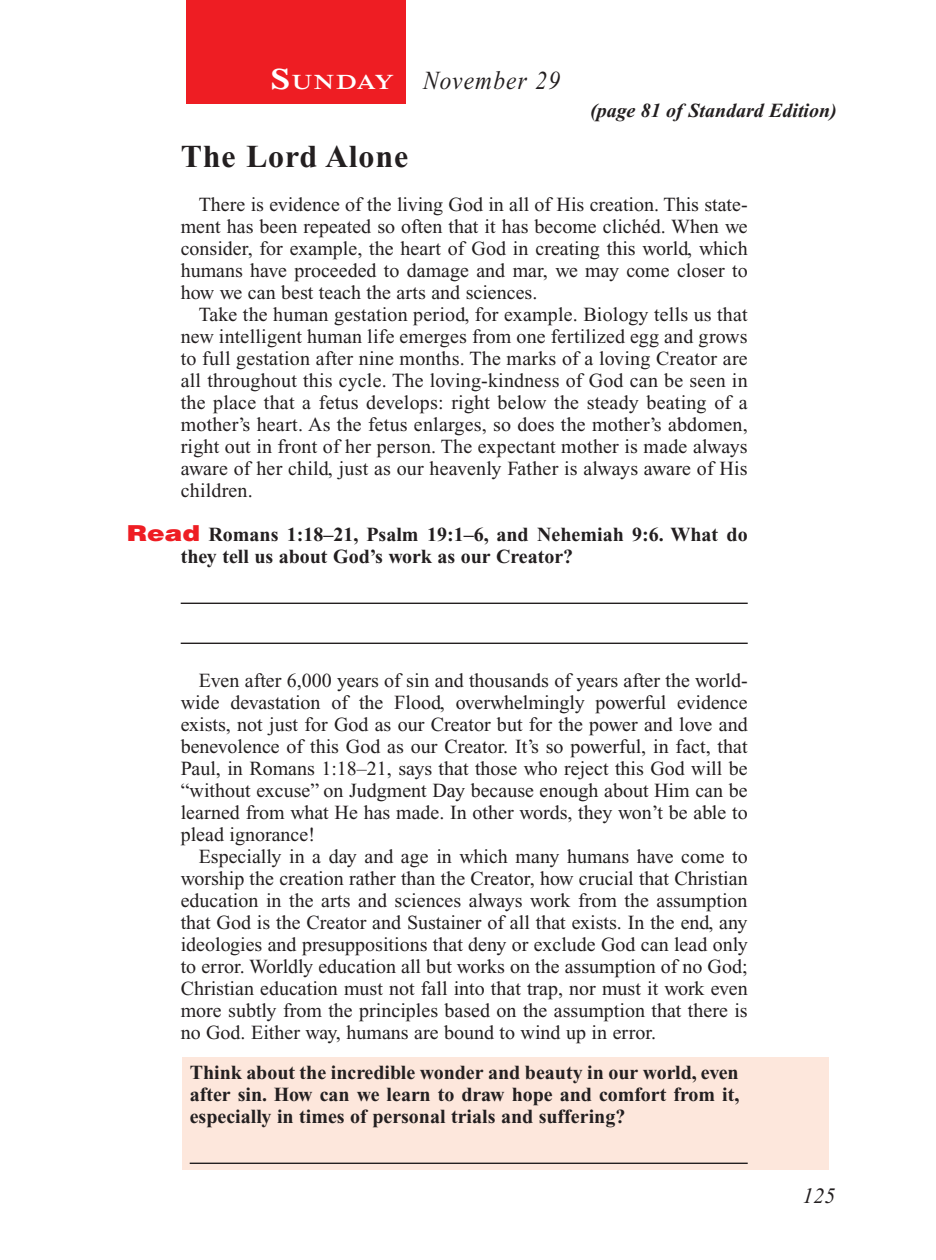
<style>
.page{position:relative;width:936px;height:1260px;background:#fff}
.page>*{position:absolute;margin:0;border:0;box-sizing:border-box;transform-origin:0 0}
.Head{font:700 32px "Times New Roman PS Std";letter-spacing:.025em;color:#231f20}
.Lesson_Dates{font:italic 26px "Times New Roman PS Std";letter-spacing:.05em;color:#231f20;scale:.9 1}
.PageNumbers{font:italic 22px "Times New Roman PS Std";color:#231f20}
.Daily_Header{font:600 21px "Times NRMT Std";letter-spacing:.045em;color:#fff;scale:1.1 1}
.Body{font:20px/22px "Times New Roman PS Std";color:#231f20;text-align:justify}
.Body_SB{font:20px/22px "Times New Roman PS Std";color:#231f20;text-align:justify}
.x-screened_box-text{font:700 20px/22px "Times New Roman PS Std";color:#231f20;text-align:justify}
.Question{font:700 20px/22px "Times New Roman PS Std";color:#231f20}
.Page_from_SE{font:italic 700 20px "Times New Roman PS Std";color:#231f20}
.s1{font-size:30px}
.s2{font-family:"Helvetica LT Std";font-weight:900;font-size:22px;color:#ee1d23}
</style>
<div class="page">
<div style="left:186px;top:0;width:220px;height:103px;background:#ee1d23"></div>
<div style="left:183px;top:1058px;width:646px;height:112px;background:#fde7dc"></div>
<hr style="left:181px;top:603px;width:567px;height:1px;background:#231f20">
<hr style="left:181px;top:643px;width:567px;height:1px;background:#231f20">
<hr style="left:190px;top:1163px;width:558px;height:1px;background:#231f20">
<p class="Daily_Header" style="left:270px;top:70px;width:114px"><span class="s1">S</span>UNDAY</p>
<p class="Lesson_Dates" style="left:423px;top:66px;width:154px">November 29</p>
<p class="Page_from_SE" style="left:590px;top:100px;width:248px">(page 81 of Standard Edition)</p>
<p class="Head" style="left:181px;top:138px;width:229px">The Lord Alone</p>
<p class="Body" style="left:181px;top:193px;width:569px;text-indent:18px">There is evidence of the living God in all of His creation. This state&shy;ment has been repeated so often that it has become clichéd. When we consider, for example, the heart of God in creating this world, which humans have proceeded to damage and mar, we may come closer to how we can best teach the arts and sciences.</p>
<p class="Body" style="left:181px;top:303px;width:569px;text-indent:18px">Take the human gestation period, for example. Biology tells us that new intelligent human life emerges from one fertilized egg and grows to full gestation after nine months. The marks of a loving Creator are all throughout this cycle. The loving-kindness of God can be seen in the place that a fetus develops: right below the steady beating of a mother’s heart. As the fetus enlarges, so does the mother’s abdomen, right out in front of her person. The expectant mother is made always aware of her child, just as our heavenly Father is always aware of His children.</p>
<p class="Question" style="left:181px;top:523px;width:568px;text-indent:-54px"><span class="s2">Read</span> Romans 1:18–21, Psalm 19:1–6, and Nehemiah 9:6. What do they tell us about God’s work as our Creator?</p>
<p class="Body_SB" style="left:181px;top:669px;width:569px;text-indent:18px">Even after 6,000 years of sin and thousands of years after the world&shy;wide devastation of the Flood, overwhelmingly powerful evidence exists, not just for God as our Creator but for the power and love and benevolence of this God as our Creator. It’s so powerful, in fact, that Paul, in Romans 1:18–21, says that those who reject this God will be “without excuse” on Judgment Day because enough about Him can be learned from what He has made. In other words, they won’t be able to plead ignorance!</p>
<p class="Body" style="left:181px;top:845px;width:569px;text-indent:18px">Especially in a day and age in which many humans have come to worship the creation rather than the Creator, how crucial that Christian education in the arts and sciences always work from the assumption that God is the Creator and Sustainer of all that exists. In the end, any ideologies and presuppositions that deny or exclude God can lead only to error. Worldly education all but works on the assumption of no God; Christian education must not fall into that trap, nor must it work even more subtly from the principles based on the assumption that there is no God. Either way, humans are bound to wind up in error.</p>
<p class="x-screened_box-text" style="left:190px;top:1061px;width:551px">Think about the incredible wonder and beauty in our world, even after sin. How can we learn to draw hope and comfort from it, especially in times of personal trials and suffering?</p>
<p class="PageNumbers" style="left:802px;top:1184px;width:34px">125</p>
</div>
